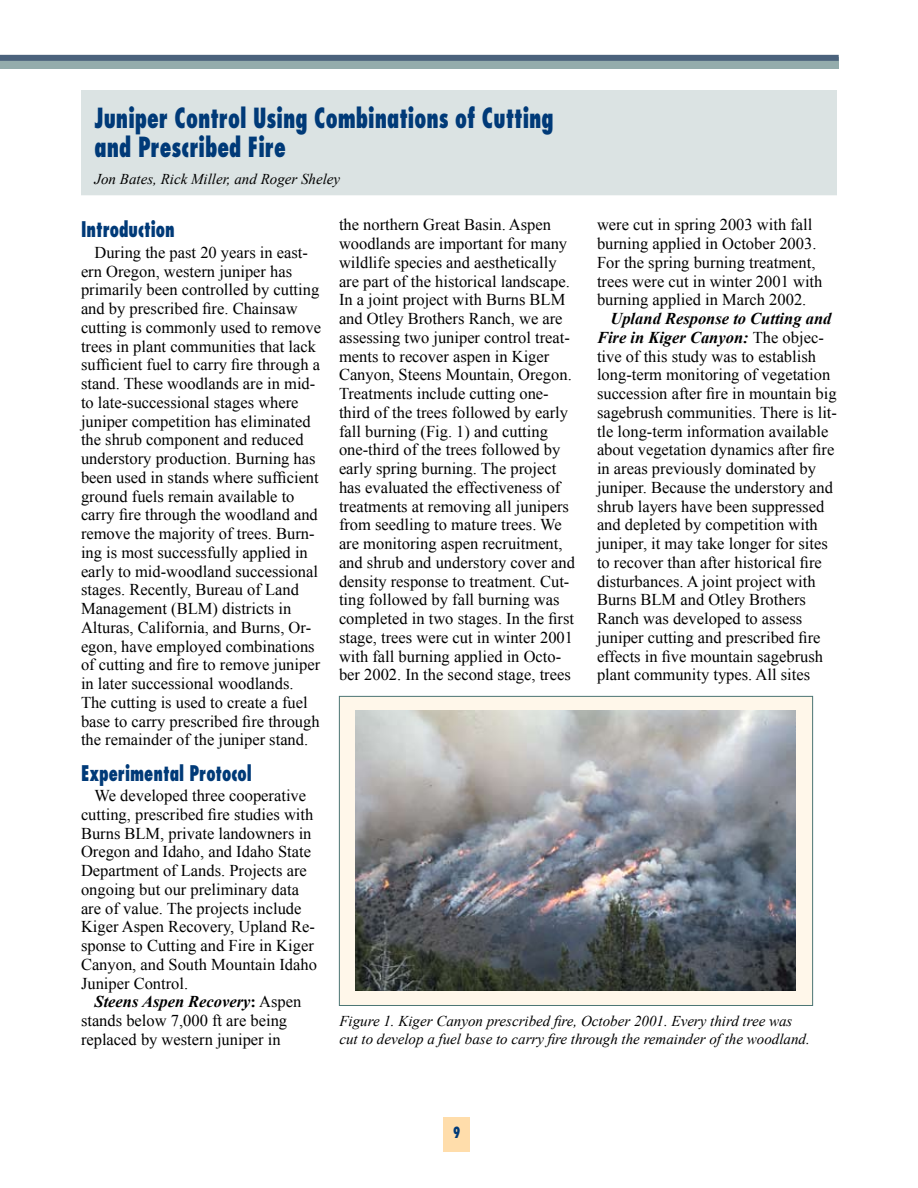
<style>
.page{position:relative;width:918px;height:1188px;background:#fff}
.page>*{position:absolute;margin:0;border:0;box-sizing:border-box;transform-origin:0 0}
.t1{font:800 condensed 27px/28.5px "Futura";color:#003a78;scale:.8 1}
.t2{font:800 condensed 21px "Futura";color:#003a78;scale:.8 1}
.t3{font:16.5px/18.8px "Times New Roman";color:#000}
.t4{font:italic 15px/18px "Times New Roman";color:#000}
.s1{font-weight:700;font-style:italic}
.s2{font-weight:700}
</style>
<div class="page">
<div style="left:443px;top:1117px;width:27px;height:34px;background:#ffddab"></div>
<div style="left:0;top:57px;width:839px;height:11px;background:#94acac"></div>
<div style="left:0;top:55px;width:839px;height:6px;background:#4b627c"></div>
<div style="left:82px;top:91px;width:754px;height:104px;background:#dbe3e3"></div>
<div style="left:81px;top:90px;width:756px;height:105px;border:2px solid #dbe3e3"></div>
<div style="left:339px;top:696px;width:474px;height:309px;background:#fff7ea"></div>
<div style="left:339px;top:696px;width:474px;height:310px;border:1px solid #4c7574"></div>
<img style="left:356px;top:710px;width:440px;height:281px">
<h1 class="t1" style="left:94px;top:104px;width:576px">Juniper Control Using Combinations of Cutting and Prescribed Fire</h1>
<p class="t4" style="left:94px;top:170px;width:247px">Jon Bates, Rick Miller, and Roger Sheley</p>
<p class="t3" style="left:339px;top:215px;width:237px">the northern Great Basin. Aspen woodlands are important for many wildlife species and aesthetically are part of the historical landscape.<br>In a joint project with Burns BLM and Otley Brothers Ranch, we are assessing two juniper control treat&shy;ments to recover aspen in Kiger Canyon, Steens Mountain, Oregon.<br>Treatments include cutting one&shy;third of the trees followed by early fall burning (Fig. 1) and cutting one-third of the trees followed by early spring burning. The project has evaluated the effectiveness of treatments at removing all junipers from seedling to mature trees. We are monitoring aspen recruitment, and shrub and understory cover and density response to treatment. Cut&shy;ting followed by fall burning was completed in two stages. In the first stage, trees were cut in winter 2001 with fall burning applied in Octo&shy;ber 2002. In the second stage, trees</p>
<p class="t3" style="left:597px;top:215px;width:227px">were cut in spring 2003 with fall burning applied in October 2003.<br>For the spring burning treatment, trees were cut in winter 2001 with burning applied in March 2002.</p>
<p class="t2" style="left:81px;top:216px;width:119px">Introduction</p>
<p class="t3" style="left:81px;top:243px;width:242px;text-indent:14px">During the past 20 years in east&shy;ern Oregon, western juniper has primarily been controlled by cutting and by prescribed fire. Chainsaw cutting is commonly used to remove trees in plant communities that lack sufficient fuel to carry fire through a stand. These woodlands are in mid&shy;to late-successional stages where juniper competition has eliminated the shrub component and reduced understory production. Burning has been used in stands where sufficient ground fuels remain available to carry fire through the woodland and remove the majority of trees. Burn&shy;ing is most successfully applied in early to mid-woodland successional stages. Recently, Bureau of Land Management (BLM) districts in Alturas, California, and Burns, Or&shy;egon, have employed combinations of cutting and fire to remove juniper in later successional woodlands.<br>The cutting is used to create a fuel base to carry prescribed fire through the remainder of the juniper stand.</p>
<p class="t2" style="left:81px;top:759px;width:215px">Experimental Protocol</p>
<p class="t3" style="left:81px;top:786px;width:238px;text-indent:14px">We developed three cooperative cutting, prescribed fire studies with<br>Burns BLM, private landowners in<br>Oregon and Idaho, and Idaho State<br>Department of Lands. Projects are ongoing but our preliminary data are of value. The projects include<br>Kiger Aspen Recovery, Upland Re&shy;sponse to Cutting and Fire in Kiger<br>Canyon, and South Mountain Idaho<br>Juniper Control.</p>
<p class="t3" style="left:81px;top:992px;width:222px;text-indent:14px"><span class="s1">Steens Aspen Recovery</span><span class="s2">:</span> Aspen stands below 7,000 ft are being replaced by western juniper in</p>
<p class="t3" style="left:597px;top:309px;width:241px;text-indent:14px"><span class="s1">Upland Response to Cutting and Fire in Kiger Canyon:</span> The objec&shy;tive of this study was to establish long-term monitoring of vegetation succession after fire in mountain big sagebrush communities. There is lit&shy;tle long-term information available about vegetation dynamics after fire in areas previously dominated by juniper. Because the understory and shrub layers have been suppressed and depleted by competition with juniper, it may take longer for sites to recover than after historical fire disturbances. A joint project with Burns BLM and Otley Brothers Ranch was developed to assess juniper cutting and prescribed fire effects in five mountain sagebrush plant community types. All sites</p>
<p class="t4" style="left:339px;top:1011px;width:472px">Figure 1. Kiger Canyon prescribed fire, October 2001. Every third tree was cut to develop a fuel base to carry fire through the remainder of the woodland.</p>
</div>
